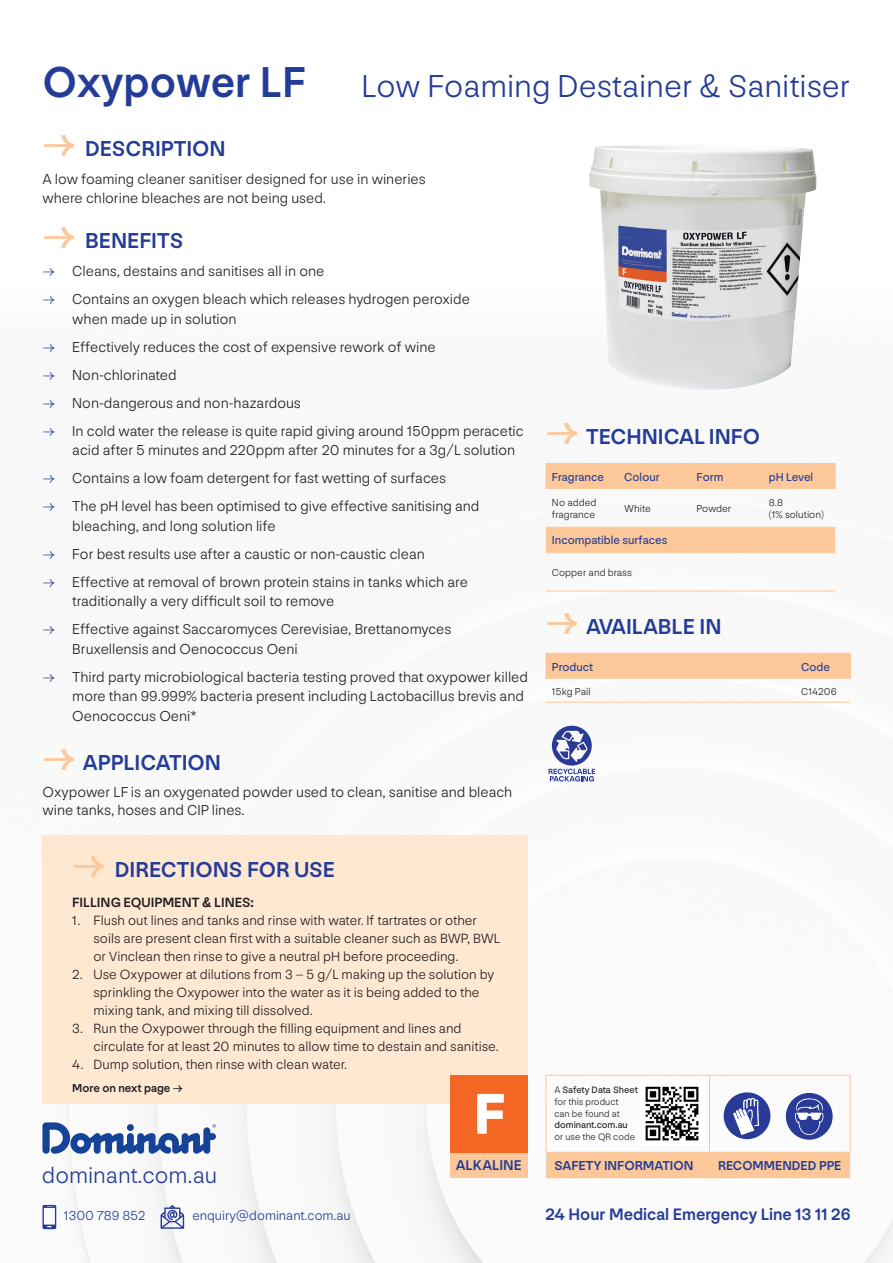
<style>
.page{position:relative;width:893px;height:1263px;background:#fff}
.page>*{position:absolute;margin:0;border:0;box-sizing:border-box;transform-origin:0 0}
.t1{font:900 59.85px "NN Nouvelle Grotesk";color:#fff}
.t2{font:300 33px "NN Nouvelle Grotesk";color:#243c97}
.t3{font:300 23.55px "NN Nouvelle Grotesk";color:#243c97}
.t4{font:500 22.5px "NN Nouvelle Grotesk";color:#243c97}
.t5{font:500 17.25px "NN Nouvelle Grotesk";color:#243c97}
.t6{font:300 15px/19.5px "NN Nouvelle Grotesk";color:#231f20}
.t7{font:500 14.7px "NN Nouvelle Grotesk";color:#243c97}
.t8{font:300 13.95px/18px "NN Nouvelle Grotesk";color:#231f20}
.t9{font:500 13.95px "NN Nouvelle Grotesk";color:#231f20}
.t10{font:300 13.65px "NN Nouvelle Grotesk";color:#243c97}
.t11{font:500 13.5px "NN Nouvelle Grotesk";color:#243c97}
.t12{font:12px "NN Nouvelle Grotesk";color:#243c97}
.t13{font:500 12px "NN Nouvelle Grotesk";color:#231f20}
.t14{font:300 10.5px/12.6px "NN Nouvelle Grotesk";color:#231f20}
.t15{font:300 9.75px/11.7px "NN Nouvelle Grotesk";color:#231f20}
.s1{font-weight:500;font-size:45px}
.s2{font-weight:700;font-size:37.5px;color:#fcc899}
.s3{color:#243c97}
.s4{font-weight:400}
</style>
<div class="page">
<img style="left:42px;top:462px;width:851px;height:801px">
<div style="left:43px;top:836px;width:484px;height:268px;background:#fee8d2"></div>
<svg style="left:546px;top:463px;width:290px;height:90px"></svg>
<hr style="left:546px;top:527px;width:72px;height:1px;background:#fcc899">
<hr style="left:618px;top:527px;width:72px;height:1px;background:#fcc899">
<hr style="left:690px;top:527px;width:73px;height:1px;background:#fcc899">
<hr style="left:763px;top:527px;width:72px;height:1px;background:#fcc899">
<hr style="left:546px;top:552px;width:72px;height:1px;background:#fcc899">
<hr style="left:618px;top:552px;width:72px;height:1px;background:#fcc899">
<hr style="left:690px;top:552px;width:73px;height:1px;background:#fcc899">
<hr style="left:763px;top:552px;width:72px;height:1px;background:#fcc899">
<hr style="left:546px;top:591px;width:72px;height:1px;background:#fcc899">
<hr style="left:618px;top:591px;width:72px;height:1px;background:#fcc899">
<hr style="left:690px;top:591px;width:73px;height:1px;background:#fcc899">
<hr style="left:763px;top:591px;width:72px;height:1px;background:#fcc899">
<div style="left:546px;top:653px;width:305px;height:26px;background:#fcc899"></div>
<hr style="left:546px;top:702px;width:249px;height:1px;background:#fcc899">
<hr style="left:795px;top:702px;width:55px;height:1px;background:#fcc899">
<svg style="left:42px;top:1122px;width:174px;height:32px"></svg>
<div style="left:450px;top:1101px;width:77px;height:77px;background:#fcc899"></div>
<div style="left:450px;top:1075px;width:77px;height:77px;background:#f36624"></div>
<div style="left:786px;top:1093px;width:47px;height:47px;background:#293b97;border-radius:50%"></div>
<svg style="left:793px;top:1097px;width:32px;height:38px"></svg>
<hr style="left:709px;top:1075px;width:1px;height:77px;background:#fcc899">
<hr style="left:546px;top:1075px;width:163px;height:1px;background:#fcc899">
<hr style="left:546px;top:1075px;width:1px;height:77px;background:#fcc899">
<hr style="left:709px;top:1075px;width:141px;height:1px;background:#fcc899">
<hr style="left:850px;top:1075px;width:1px;height:77px;background:#fcc899">
<div style="left:546px;top:1152px;width:305px;height:26px;background:#fcc899"></div>
<img style="left:639px;top:1080px;width:66px;height:65px">
<div style="left:724px;top:1092px;width:46px;height:47px;background:#293b97;border-radius:50%"></div>
<svg style="left:733px;top:1098px;width:26px;height:37px"></svg>
<svg style="left:549px;top:726px;width:46px;height:55px"></svg>
<svg style="left:43px;top:1205px;width:13px;height:24px"></svg>
<svg style="left:161px;top:1205px;width:23px;height:24px"></svg>
<img style="left:589px;top:145px;width:228px;height:245px">
<p class="t2" style="left:43px;top:67px;width:809px"><span class="s1">Oxypower LF</span> Low Foaming Destainer &amp; Sanitiser</p>
<p class="t4" style="left:43px;top:135px;width:185px"><span class="s2">→</span> DESCRIPTION</p>
<p class="t6" style="left:43px;top:169px;width:385px">A low foaming cleaner sanitiser designed for use in wineries where chlorine bleaches are not being used.</p>
<p class="t4" style="left:43px;top:228px;width:142px"><span class="s2">→</span> BENEFITS</p>
<p class="t6" style="left:43px;top:262px;width:283px"><span class="s3">→</span> Cleans, destains and sanitises all in one</p>
<p class="t6" style="left:72px;top:290px;width:399px;text-indent:-30px"><span class="s3">→</span> Contains an oxygen bleach which releases hydrogen peroxide when made up in solution</p>
<p class="t6" style="left:43px;top:337px;width:395px"><span class="s3">→</span> Effectively reduces the cost of expensive rework of wine</p>
<p class="t6" style="left:43px;top:365px;width:136px"><span class="s3">→</span> Non-chlorinated</p>
<p class="t6" style="left:43px;top:393px;width:260px"><span class="s3">→</span> Non-dangerous and non-hazardous</p>
<p class="t6" style="left:72px;top:421px;width:453px;text-indent:-30px"><span class="s3">→</span> In cold water the release is quite rapid giving around 150ppm peracetic acid after 5 minutes and 220ppm after 20 minutes for a 3g/L solution</p>
<p class="t6" style="left:43px;top:469px;width:405px"><span class="s3">→</span> Contains a low foam detergent for fast wetting of surfaces</p>
<p class="t6" style="left:72px;top:497px;width:409px;text-indent:-30px"><span class="s3">→</span> The pH level has been optimised to give effective sanitising and bleaching, and long solution life</p>
<p class="t6" style="left:43px;top:544px;width:384px"><span class="s3">→</span> For best results use after a caustic or non-caustic clean</p>
<p class="t6" style="left:72px;top:572px;width:397px;text-indent:-30px"><span class="s3">→</span> Effective at removal of brown protein stains in tanks which are traditionally a very difficult soil to remove</p>
<p class="t6" style="left:72px;top:620px;width:381px;text-indent:-30px"><span class="s3">→</span> Effective against Saccaromyces Cerevisiae, Brettanomyces<br>Bruxellensis and Oenococcus Oeni</p>
<p class="t6" style="left:72px;top:667px;width:457px;text-indent:-30px"><span class="s3">→</span> Third party microbiological bacteria testing proved that oxypower killed more than 99.999% bacteria present including Lactobacillus brevis and<br>Oenococcus Oeni*</p>
<p class="t4" style="left:43px;top:749px;width:180px"><span class="s2">→</span> APPLICATION</p>
<p class="t6" style="left:43px;top:782px;width:471px;line-height:18px">Oxypower LF is an oxygenated powder used to clean, sanitise and bleach wine tanks, hoses and CIP lines.</p>
<p class="t4" style="left:72px;top:856px;width:264px"><span class="s2">→</span> DIRECTIONS FOR USE</p>
<p class="t9" style="left:72px;top:894px;width:183px">FILLING EQUIPMENT &amp; LINES:</p>
<p class="t8" style="left:94px;top:911px;width:409px;text-indent:-21px">1. Flush out lines and tanks and rinse with water. If tartrates or other soils are present clean first with a suitable cleaner such as BWP, BWL or Vinclean then rinse to give a neutral pH before proceeding.</p>
<p class="t8" style="left:94px;top:965px;width:402px;text-indent:-21px">2. Use Oxypower at dilutions from 3 – 5 g/L making up the solution by sprinkling the Oxypower into the water as it is being added to the mixing tank, and mixing till dissolved.</p>
<p class="t8" style="left:94px;top:1019px;width:407px;text-indent:-21px">3. Run the Oxypower through the filling equipment and lines and circulate for at least 20 minutes to allow time to destain and sanitise.</p>
<p class="t8" style="left:72px;top:1055px;width:277px">4. Dump solution, then rinse with clean water.</p>
<p class="t13" style="left:72px;top:1081px;width:112px">More on next page →</p>
<p class="t4" style="left:546px;top:423px;width:216px"><span class="s2">→</span> TECHNICAL INFO</p>
<p class="t12" style="left:552px;top:470px;width:53px">Fragrance</p>
<p class="t12" style="left:624px;top:470px;width:37px">Colour</p>
<p class="t12" style="left:696px;top:470px;width:28px">Form</p>
<p class="t12" style="left:769px;top:470px;width:46px">pH Level</p>
<p class="t14" style="left:552px;top:496px;width:46px">No added fragrance</p>
<p class="t14" style="left:624px;top:502px;width:28px">White</p>
<p class="t14" style="left:696px;top:502px;width:36px">Powder</p>
<p class="t14" style="left:769px;top:496px;width:57px">8.8<br>(1% solution)</p>
<p class="t12" style="left:552px;top:533px;width:117px">Incompatible surfaces</p>
<p class="t14" style="left:552px;top:566px;width:81px">Copper and brass</p>
<p class="t4" style="left:546px;top:613px;width:177px"><span class="s2">→</span> AVAILABLE IN</p>
<p class="t12" style="left:552px;top:660px;width:43px">Product</p>
<p class="t12" style="left:801px;top:660px;width:30px">Code</p>
<p class="t14" style="left:552px;top:685px;width:40px">15kg Pail</p>
<p class="t14" style="left:801px;top:685px;width:37px">C14206</p>
<p class="t15" style="left:554px;top:1084px;width:85px">A <span class="s4">Safety Data Sheet </span>for this product<br>can be found at <span class="s4">dominant.com.au </span>or use the QR code</p>
<p class="t11" style="left:554px;top:1157px;width:141px">SAFETY INFORMATION</p>
<p class="t11" style="left:718px;top:1157px;width:125px">RECOMMENDED PPE</p>
<p class="t1" style="left:474px;top:1077px;width:33px">F</p>
<p class="t7" style="left:456px;top:1156px;width:67px">ALKALINE</p>
<p class="t3" style="left:42px;top:1162px;width:177px">dominant.com.au</p>
<p class="t10" style="left:64px;top:1208px;width:83px">1300 789 852</p>
<p class="t10" style="left:192px;top:1208px;width:160px">enquiry@dominant.com.au</p>
<p class="t5" style="left:545px;top:1204px;width:306px">24 Hour Medical Emergency Line 13 11 26</p>
</div>
